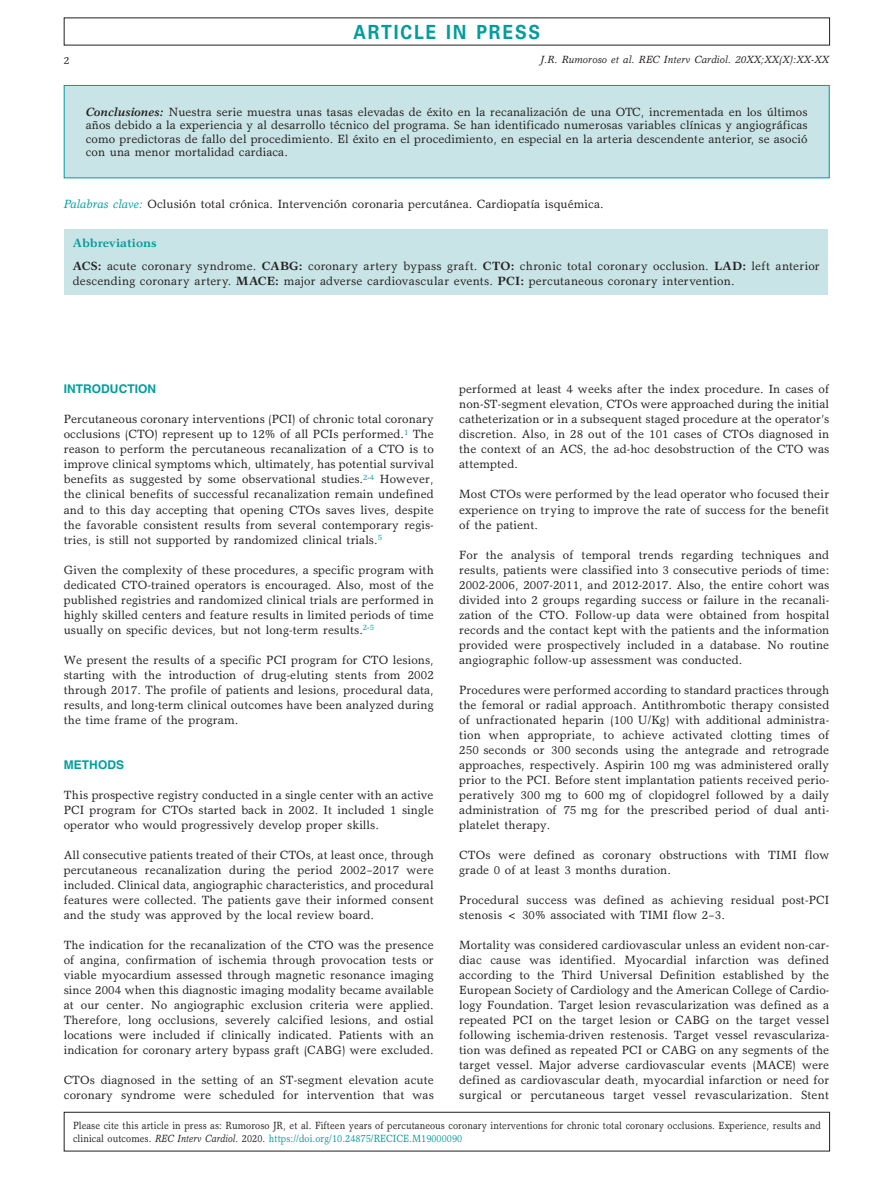
<style>
.page{position:relative;width:893px;height:1191px;background:#fff}
.page>*{position:absolute;margin:0;border:0;box-sizing:border-box;transform-origin:0 0}
.t1{font:700 19.5px "Univers LT Std";letter-spacing:.105em;color:#009d9d;scale:.9 1}
.t2{font:12px/15px "Garth Graphic Std";letter-spacing:.005em;color:#231f20;text-align:justify}
.t3{font:700 12px "Helvetica LT Std";letter-spacing:.005em;color:#009d9d}
.t4{font:10.5px/13.5px "Garth Graphic Std";letter-spacing:.005em;color:#231f20;scale:.9 1}
.t5{font:italic 10.5px "Garth Graphic Std";letter-spacing:.005em;color:#231f20}
.t6{font:10.5px "Garth Graphic Std";letter-spacing:.005em;color:#231f20}
.s1{font-weight:700;font-style:italic}
.s2{font-style:italic;color:#009d9d}
.s3{font-weight:700;color:#009d9d}
.s4{font-weight:700}
.s5{font-style:italic}
.s6{color:#009d9d}
</style>
<div class="page">
<div style="left:64px;top:1111px;width:766px;height:40px;border:1px solid #231f20"></div>
<div style="left:64px;top:229px;width:764px;height:66px;background:#c9e4e6"></div>
<div style="left:64px;top:85px;width:765px;height:93px;background:#c9e4e6"></div>
<div style="left:64px;top:85px;width:766px;height:93px;border:1px solid #009d9d"></div>
<h1 class="t1" style="left:353px;top:20px;width:209px">ARTICLE IN PRESS</h1>
<p class="t6" style="left:64px;top:54px;width:7px">2</p>
<p class="t5" style="left:540px;top:53px;width:290px">J.R. Rumoroso et al. REC Interv Cardiol. 20XX;XX(X):XX-XX</p>
<p class="t2" style="left:86px;top:105px;width:723px;line-height:13.5px"><span class="s1">Conclusiones:</span> Nuestra serie muestra unas tasas elevadas de éxito en la recanalización de una OTC, incrementada en los últimos años debido a la experiencia y al desarrollo técnico del programa. Se han identificado numerosas variables clínicas y angiográficas como predictoras de fallo del procedimiento. El éxito en el procedimiento, en especial en la arteria descendente anterior, se asoció con una menor mortalidad cardiaca.</p>
<p class="t2" style="left:64px;top:196px;width:541px"><span class="s2">Palabras clave:</span> Oclusión total crónica. Intervención coronaria percutánea. Cardiopatía isquémica.</p>
<p class="t2" style="left:73px;top:230px;width:748px;line-height:23.5px"><span class="s3">Abbreviations<br></span><span class="s4">ACS:</span> acute coronary syndrome. <span class="s4">CABG:</span> coronary artery bypass graft. <span class="s4">CTO:</span> chronic total coronary occlusion. <span class="s4">LAD:</span> left anterior</p>
<p class="t2" style="left:73px;top:273px;width:663px">descending coronary artery. <span class="s4">MACE:</span> major adverse cardiovascular events. <span class="s4">PCI:</span> percutaneous coronary intervention.</p>
<p class="t3" style="left:64px;top:382px;width:94px">INTRODUCTION</p>
<p class="t2" style="left:64px;top:412px;width:372px">Percutaneous coronary interventions (PCI) of chronic total coronary occlusions (CTO) represent up to 12% of all PCIs performed.<sup>1</sup> The reason to perform the percutaneous recanalization of a CTO is to improve clinical symptoms which, ultimately, has potential survival benefits as suggested by some observational studies.<sup>2</sup><sup>-</sup><sup>4</sup> However, the clinical benefits of successful recanalization remain undefined and to this day accepting that opening CTOs saves lives, despite the favorable consistent results from several contemporary regis&shy;tries, is still not supported by randomized clinical trials.<sup>5</sup></p>
<p class="t2" style="left:64px;top:562px;width:371px">Given the complexity of these procedures, a specific program with dedicated CTO-trained operators is encouraged. Also, most of the published registries and randomized clinical trials are performed in highly skilled centers and feature results in limited periods of time usually on specific devices, but not long-term results.<sup>2</sup><sup>-</sup><sup>5</sup></p>
<p class="t2" style="left:64px;top:652px;width:371px">We present the results of a specific PCI program for CTO lesions, starting with the introduction of drug-eluting stents from 2002 through 2017. The profile of patients and lesions, procedural data, results, and long-term clinical outcomes have been analyzed during the time frame of the program.</p>
<p class="t3" style="left:64px;top:757px;width:62px">METHODS</p>
<p class="t2" style="left:64px;top:787px;width:371px">This prospective registry conducted in a single center with an active PCI program for CTOs started back in 2002. It included 1 single operator who would progressively develop proper skills.</p>
<p class="t2" style="left:64px;top:847px;width:372px">All consecutive patients treated of their CTOs, at least once, through percutaneous recanalization during the period 2002–2017 were included. Clinical data, angiographic characteristics, and procedural features were collected. The patients gave their informed consent and the study was approved by the local review board.</p>
<p class="t2" style="left:64px;top:937px;width:372px">The indication for the recanalization of the CTO was the presence of angina, confirmation of ischemia through provocation tests or viable myocardium assessed through magnetic resonance imaging since 2004 when this diagnostic imaging modality became available at our center. No angiographic exclusion criteria were applied.<br>Therefore, long occlusions, severely calcified lesions, and ostial locations were included if clinically indicated. Patients with an indication for coronary artery bypass graft (CABG) were excluded.</p>
<p class="t2" style="left:64px;top:1072px;width:372px">CTOs diagnosed in the setting of an ST-segment elevation acute coronary syndrome were scheduled for intervention that was</p>
<p class="t2" style="left:459px;top:382px;width:372px">performed at least 4 weeks after the index procedure. In cases of non-ST-segment elevation, CTOs were approached during the initial catheterization or in a subsequent staged procedure at the operator’s discretion. Also, in 28 out of the 101 cases of CTOs diagnosed in the context of an ACS, the ad-hoc desobstruction of the CTO was attempted.</p>
<p class="t2" style="left:459px;top:487px;width:371px">Most CTOs were performed by the lead operator who focused their experience on trying to improve the rate of success for the benefit of the patient.</p>
<p class="t2" style="left:459px;top:547px;width:372px">For the analysis of temporal trends regarding techniques and results, patients were classified into 3 consecutive periods of time:<br>2002-2006, 2007-2011, and 2012-2017. Also, the entire cohort was divided into 2 groups regarding success or failure in the recanali&shy;zation of the CTO. Follow-up data were obtained from hospital records and the contact kept with the patients and the information provided were prospectively included in a database. No routine angiographic follow-up assessment was conducted.</p>
<p class="t2" style="left:459px;top:682px;width:372px">Procedures were performed according to standard practices through the femoral or radial approach. Antithrombotic therapy consisted of unfractionated heparin (100 U/Kg) with additional administra&shy;tion when appropriate, to achieve activated clotting times of 250 seconds or 300 seconds using the antegrade and retrograde approaches, respectively. Aspirin 100 mg was administered orally prior to the PCI. Before stent implantation patients received perio&shy;peratively 300 mg to 600 mg of clopidogrel followed by a daily administration of 75 mg for the prescribed period of dual anti&shy;platelet therapy.</p>
<p class="t2" style="left:459px;top:847px;width:372px">CTOs were defined as coronary obstructions with TIMI flow grade 0 of at least 3 months duration.</p>
<p class="t2" style="left:459px;top:892px;width:371px">Procedural success was defined as achieving residual post-PCI stenosis &lt; 30% associated with TIMI flow 2–3.</p>
<p class="t2" style="left:459px;top:937px;width:372px">Mortality was considered cardiovascular unless an evident non-car&shy;diac cause was identified. Myocardial infarction was defined according to the Third Universal Definition established by the European Society of Cardiology and the American College of Cardio&shy;logy Foundation. Target lesion revascularization was defined as a repeated PCI on the target lesion or CABG on the target vessel following ischemia-driven restenosis. Target vessel revasculariza&shy;tion was defined as repeated PCI or CABG on any segments of the target vessel. Major adverse cardiovascular events (MACE) were defined as cardiovascular death, myocardial infarction or need for surgical or percutaneous target vessel revascularization. Stent</p>
<p class="t4" style="left:73px;top:1118px;width:832px">Please cite this article in press as: Rumoroso JR, et al. Fifteen years of percutaneous coronary interventions for chronic total coronary occlusions. Experience, results and clinical outcomes. <span class="s5">REC Interv Cardiol</span>. 2020. <span class="s6">https://doi.org/10.24875/RECICE.M19000090</span></p>
</div>
